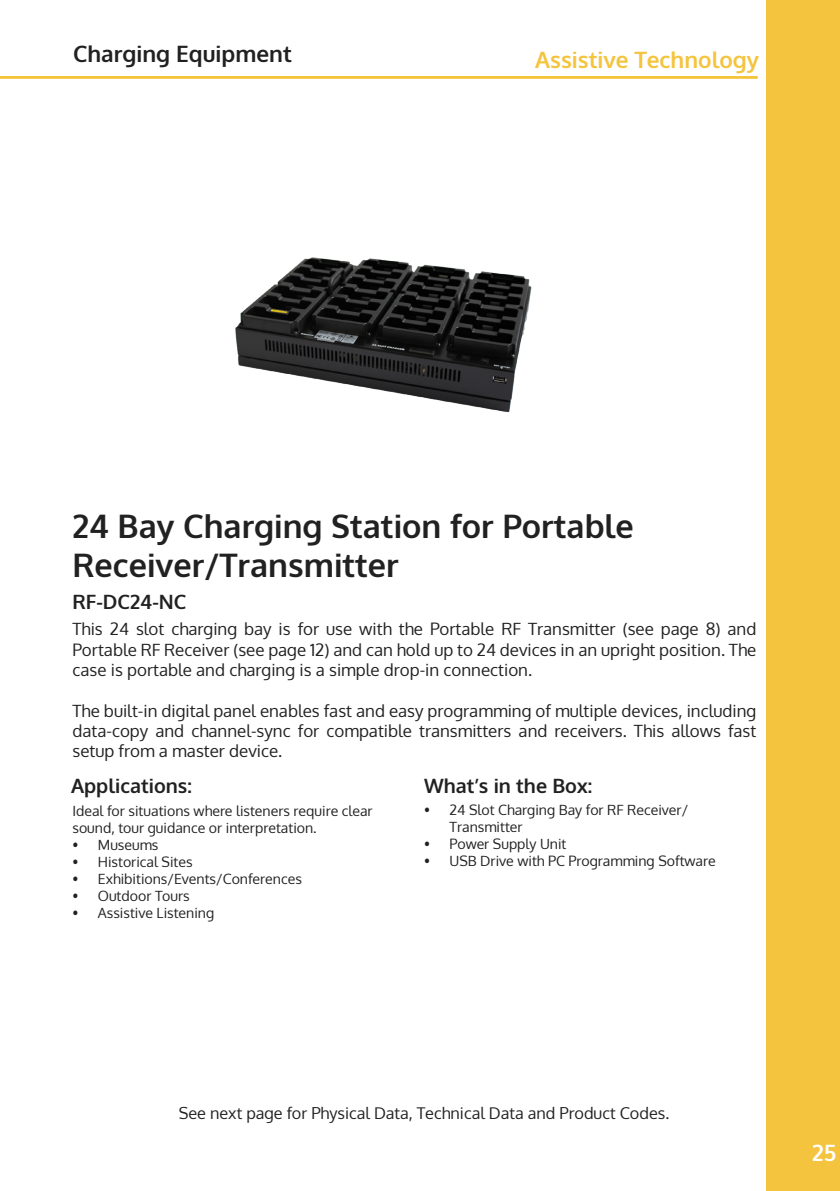
<style>
.page{position:relative;width:840px;height:1191px;background:#fff}
.page>*{position:absolute;margin:0;border:0;box-sizing:border-box;transform-origin:0 0}
.t1{font:700 32.4px "Oxygen";color:#222121}
.t2{font:700 22.6px "Oxygen";color:#f5c43e}
.t3{font:700 22.6px "Oxygen";color:#222121}
.t4{font:700 22.6px "Oxygen";color:#fff}
.t5{font:700 19.8px "Oxygen";color:#222121}
.t6{font:17px/20.2px "Oxygen";color:#222121;text-align:justify}
.t7{font:16.2px "Oxygen";color:#222121}
.t8{font:14px/17px "Oxygen";color:#222121}
</style>
<div class="page">
<hr style="left:0;top:76px;width:757px;height:3px;background:#f5c43e">
<div style="left:766px;top:0;width:73px;height:1191px;background:#f5c43e"></div>
<img style="left:235px;top:257px;width:297px;height:156px">
<p class="t3" style="left:73px;top:40px;width:220px">Charging Equipment</p>
<p class="t2" style="left:535px;top:45px;width:225px">Assistive Technology</p>
<p class="t1" style="left:72px;top:506px;width:562px">24 Bay Charging Station for Portable</p>
<p class="t1" style="left:72px;top:545px;width:328px">Receiver/Transmitter</p>
<p class="t5" style="left:72px;top:589px;width:115px">RF-DC24-NC</p>
<p class="t6" style="left:72px;top:619px;width:685px">This 24 slot charging bay is for use with the Portable RF Transmitter (see page 8) and Portable RF Receiver (see page 12) and can hold up to 24 devices in an upright position. The case is portable and charging is a simple drop-in connection.</p>
<p class="t6" style="left:72px;top:700px;width:685px">The built-in digital panel enables fast and easy programming of multiple devices, including data-copy and channel-sync for compatible transmitters and receivers. This allows fast setup from a master device.</p>
<p class="t5" style="left:71px;top:773px;width:122px">Applications:</p>
<p class="t8" style="left:72px;top:803px;width:301px">Ideal for situations where listeners require clear sound, tour guidance or interpretation.</p>
<p class="t8" style="left:72px;top:836px;width:87px">• Museums</p>
<p class="t8" style="left:72px;top:853px;width:122px">• Historical Sites</p>
<p class="t8" style="left:72px;top:870px;width:231px">• Exhibitions/Events/Conferences</p>
<p class="t8" style="left:72px;top:887px;width:119px">• Outdoor Tours</p>
<p class="t8" style="left:72px;top:904px;width:143px">• Assistive Listening</p>
<p class="t5" style="left:424px;top:773px;width:170px">What’s in the Box:</p>
<p class="t8" style="left:424px;top:801px;width:265px">• 24 Slot Charging Bay for RF Receiver/</p>
<p class="t8" style="left:424px;top:818px;width:100px">• Transmitter</p>
<p class="t8" style="left:424px;top:835px;width:144px">• Power Supply Unit</p>
<p class="t8" style="left:424px;top:852px;width:293px">• USB Drive with PC Programming Software</p>
<p class="t7" style="left:179px;top:1102px;width:491px">See next page for Physical Data, Technical Data and Product Codes.</p>
<p class="t4" style="left:811px;top:1139px;width:26px">25</p>
</div>
